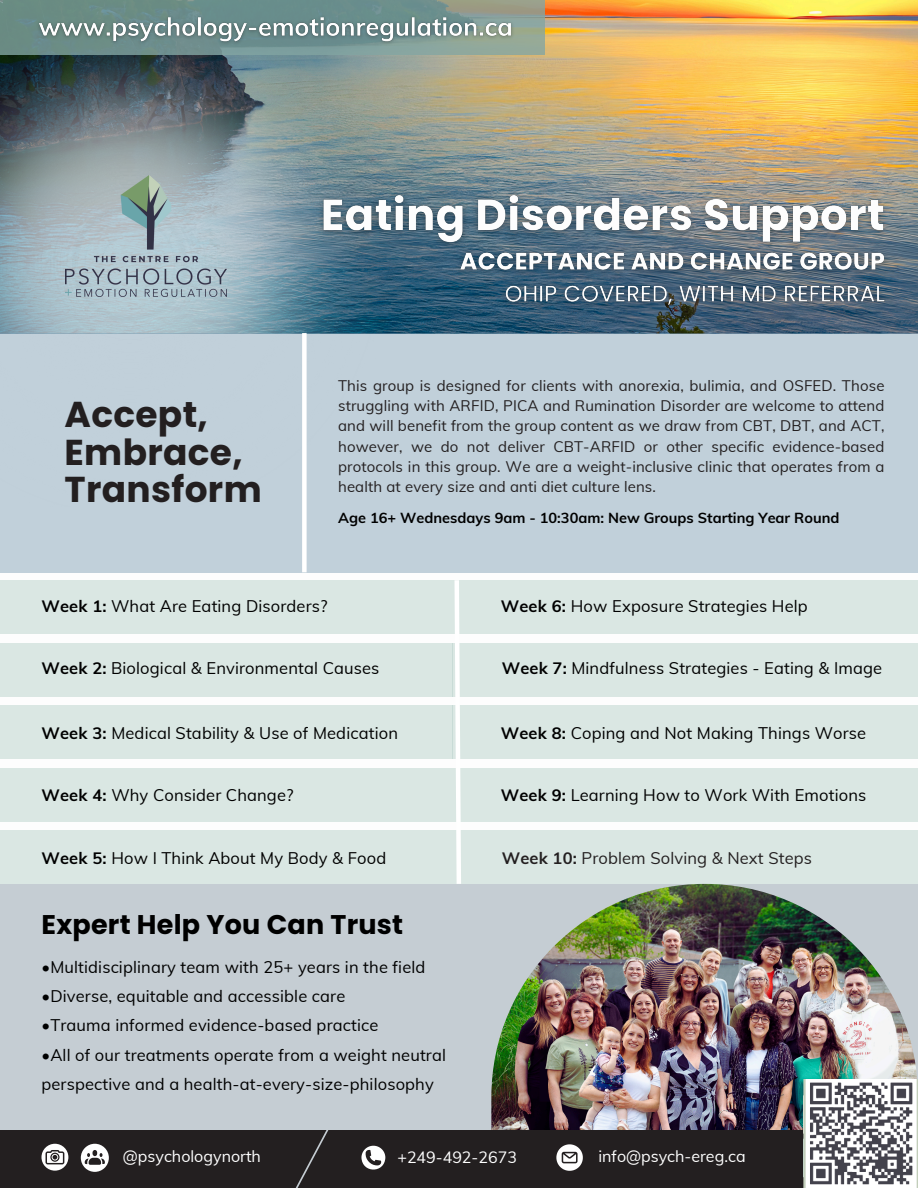
<style>
.page{position:relative;width:918px;height:1188px;background:#fff}
.page>*{position:absolute;margin:0;border:0;box-sizing:border-box;transform-origin:0 0}
.t1{font:700 36px/37.2px "Poppins";letter-spacing:.01em;color:#231f20}
.t2{font:700 27px "Poppins";letter-spacing:.01em;color:#000}
.t3{font:16.5px/29.2px "Muli";letter-spacing:.01em;color:#000}
.t4{font:16.5px "Muli";letter-spacing:.01em;color:#231f20}
.t5{font:16.05px "Muli";color:#fff}
.t6{font:15px/20.2px "Muli";letter-spacing:.01em;color:#231f20;text-align:justify}
.t7{font:700 14.55px "Muli";color:#000}
.s1{font-weight:700}
</style>
<div class="page">
<img style="left:378px;top:0;width:540px;height:333px">
<div style="left:0;top:884px;width:918px;height:304px;background:#c5cdd3"></div>
<div style="left:0;top:1130px;width:326px;height:58px;background:#231f20"></div>
<img style="left:491px;top:884px;width:426px;height:246px">
<div style="left:276px;top:1130px;width:642px;height:58px;background:#231f20"></div>
<img style="left:804px;top:1079px;width:114px;height:109px">
<img style="left:0;top:54px;width:378px;height:279px">
<div style="left:0;top:333px;width:918px;height:239px;background:#c1d0da"></div>
<div style="left:302px;top:333px;width:5px;height:239px;background:#fff"></div>
<div style="left:0;top:830px;width:467px;height:54px;background:#dae7e3"></div>
<div style="left:0;top:768px;width:467px;height:54px;background:#dae7e3"></div>
<div style="left:0;top:705px;width:452px;height:54px;background:#dae7e3"></div>
<div style="left:0;top:643px;width:452px;height:53px;background:#dae7e3"></div>
<div style="left:0;top:580px;width:467px;height:54px;background:#dae7e3"></div>
<div style="left:467px;top:830px;width:451px;height:54px;background:#dae7e3"></div>
<div style="left:467px;top:768px;width:451px;height:54px;background:#dae7e3"></div>
<div style="left:452px;top:705px;width:466px;height:54px;background:#dae7e3"></div>
<div style="left:452px;top:643px;width:466px;height:53px;background:#dae7e3"></div>
<div style="left:467px;top:580px;width:451px;height:54px;background:#dae7e3"></div>
<svg style="left:452px;top:580px;width:11px;height:304px"></svg>
<img style="left:65px;top:175px;width:161px;height:122px">
<img style="left:312px;top:184px;width:586px;height:135px">
<svg style="left:0;top:0;width:544px;height:54px;fill:#6b8e8b"></svg>
<img style="left:31px;top:9px;width:488px;height:42px">
<svg style="left:361px;top:1146px;width:24px;height:24px"></svg>
<svg style="left:556px;top:1144px;width:27px;height:27px"></svg>
<svg style="left:41px;top:1144px;width:27px;height:27px"></svg>
<svg style="left:81px;top:1144px;width:28px;height:28px"></svg>
<h1 class="t1" style="left:65px;top:396px;width:199px">Accept,<br>Embrace,<br>Transform</h1>
<p class="t6" style="left:338px;top:375px;width:548px">This group is designed for clients with anorexia, bulimia, and OSFED. Those struggling with ARFID, PICA and Rumination Disorder are welcome to attend and will benefit from the group content as we draw from CBT, DBT, and ACT, however, we do not deliver CBT-ARFID or other specific evidence-based protocols in this group. We are a weight-inclusive clinic that operates from a health at every size and anti diet culture lens.</p>
<h4 class="t7" style="left:338px;top:509px;width:503px">Age 16+ Wednesdays 9am - 10:30am: New Groups Starting Year Round</h4>
<p class="t3" style="left:41px;top:591px;width:288px"><span class="s1">Week 1:</span> What Are Eating Disorders?</p>
<h4 class="t3" style="left:501px;top:591px;width:308px"><span class="s1">Week 6:</span> How Exposure Strategies Help</h4>
<p class="t3" style="left:41px;top:653px;width:339px"><span class="s1">Week 2:</span> Biological &amp; Environmental Causes</p>
<h4 class="t3" style="left:502px;top:653px;width:382px"><span class="s1">Week 7:</span> Mindfulness Strategies - Eating &amp; Image</h4>
<h4 class="t3" style="left:41px;top:718px;width:358px"><span class="s1">Week 3:</span> Medical Stability &amp; Use of Medication</h4>
<h4 class="t3" style="left:501px;top:718px;width:367px"><span class="s1">Week 8:</span> Coping and Not Making Things Worse</h4>
<h4 class="t3" style="left:41px;top:780px;width:254px"><span class="s1">Week 4:</span> Why Consider Change?</h4>
<h4 class="t3" style="left:501px;top:780px;width:367px"><span class="s1">Week 9:</span> Learning How to Work With Emotions</h4>
<p class="t3" style="left:41px;top:843px;width:346px"><span class="s1">Week 5:</span> How I Think About My Body &amp; Food</p>
<h4 class="t4" style="left:502px;top:848px;width:312px"><span class="s1">Week 10:</span> Problem Solving &amp; Next Steps</h4>
<h4 class="t2" style="left:41px;top:906px;width:363px">Expert Help You Can Trust</h4>
<h4 class="t3" style="left:41px;top:952px;width:385px">•Multidisciplinary team with 25+ years in the field</h4>
<h4 class="t3" style="left:41px;top:981px;width:305px">•Diverse, equitable and accessible care</h4>
<h4 class="t3" style="left:41px;top:1011px;width:338px">•Trauma informed evidence-based practice</h4>
<h4 class="t3" style="left:41px;top:1040px;width:406px">•All of our treatments operate from a weight neutral perspective and a health-at-every-size-philosophy</h4>
<p class="t5" style="left:123px;top:1146px;width:140px">@psychologynorth</p>
<h4 class="t5" style="left:397px;top:1146px;width:121px">+249-492-2673</h4>
<p class="t5" style="left:598px;top:1146px;width:149px">info@psych-ereg.ca</p>
</div>
